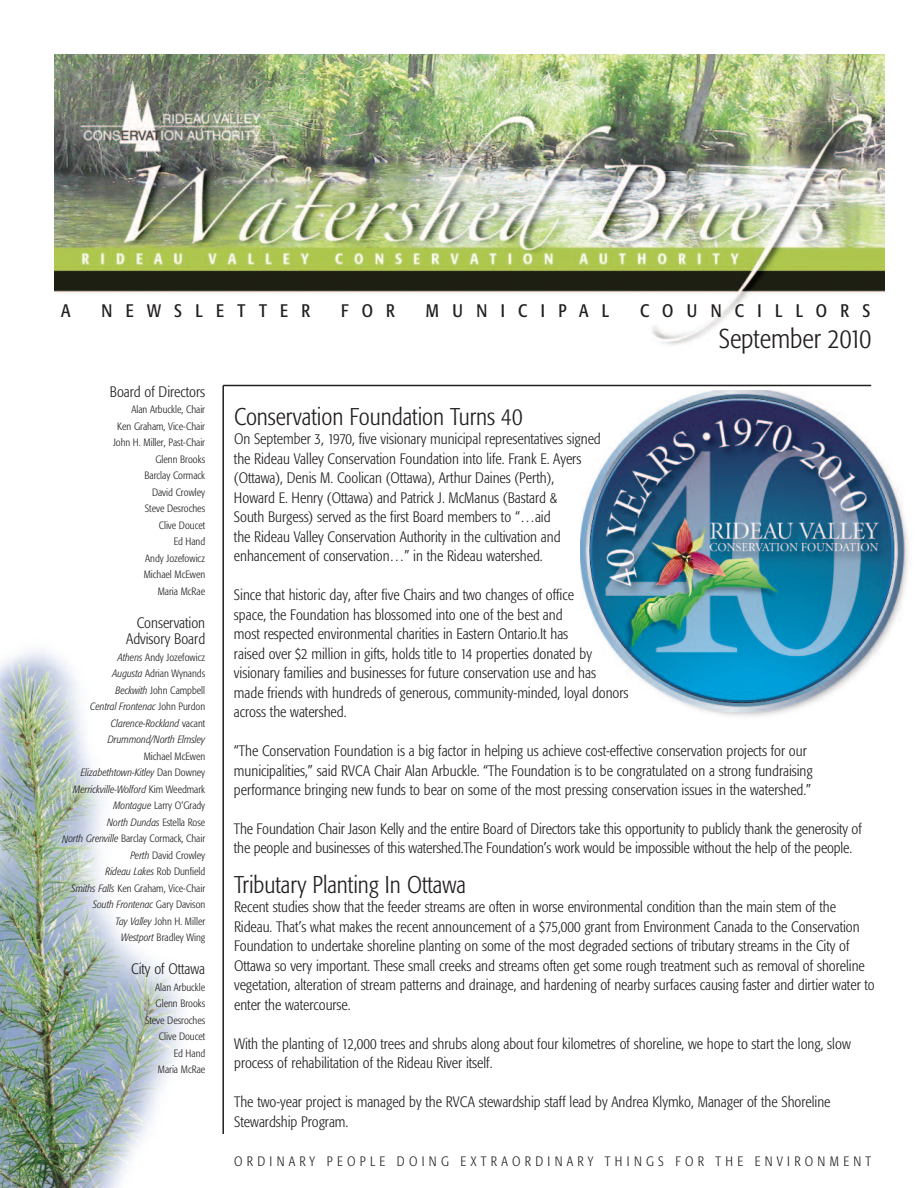
<style>
.page{position:relative;width:918px;height:1188px;background:#fff}
.page>*{position:absolute;margin:0;border:0;box-sizing:border-box;transform-origin:0 0}
.t1{font:300 condensed 27px "Formata";color:#231f20}
.t2{font:300 condensed 24px "Formata";color:#231f20}
.t3{font:condensed 18px "Formata";letter-spacing:.74em;color:#231f20}
.t4{font:300 condensed 15px/19.5px "Formata";color:#231f20}
.t5{font:300 condensed 13.5px "Formata";letter-spacing:.315em;color:#231f20}
.t6{font:300 condensed 10.5px/16.5px "Formata";color:#231f20;text-align:right}
.t7{font:italic 300 condensed 10.5px/16.5px "Formata";color:#231f20;text-align:right}
.s1{font-style:normal}
.s2{font-style:italic}
</style>
<div class="page">
<img style="left:580px;top:390px;width:329px;height:327px">
<img style="left:0;top:650px;width:184px;height:538px">
<img style="left:54px;top:54px;width:830px;height:291px">
<hr style="left:223px;top:385px;width:648px;height:1px;background:#231f20">
<hr style="left:222px;top:386px;width:2px;height:748px;background:#231f20">
<p class="t3" style="left:61px;top:303px;width:11px">A</p>
<p class="t3" style="left:101px;top:303px;width:210px">NEWSLETTER</p>
<p class="t3" style="left:341px;top:303px;width:55px">FOR</p>
<p class="t3" style="left:426px;top:303px;width:185px">MUNICIPAL</p>
<p class="t3" style="left:640px;top:303px;width:232px">COUNCILLORS</p>
<h1 class="t1" style="left:719px;top:328px;width:154px">September 2010</h1>
<p class="t4" style="left:110px;top:383px;width:97px">Board of Directors</p>
<p class="t6" style="left:113px;top:402px;width:94px">Alan Arbuckle, Chair<br>Ken Graham, Vice-Chair<br>John H. Miller, Past-Chair<br>Glenn Brooks<br>Barclay Cormack<br>David Crowley<br>Steve Desroches<br>Clive Doucet<br>Ed Hand<br>Andy Jozefowicz<br>Michael McEwen<br>Maria McRae</p>
<p class="t4" style="left:126px;top:616px;width:81px;line-height:16.5px;text-align:right">Conservation<br>Advisory Board</p>
<p class="t7" style="left:90px;top:650px;width:116px">Athens <span class="s1">Andy Jozefowicz<br></span>Augusta <span class="s1">Adrian Wynands<br></span>Beckwith <span class="s1">John Campbell<br></span>Central Frontenac <span class="s1">John Purdon<br></span>Clarence-Rockland <span class="s1">vacant<br></span>Drummond/North Elmsley</p>
<p class="t6" style="left:62px;top:749px;width:144px">Michael McEwen<br><span class="s2">Elizabethtown-Kitley</span> Dan Downey<br><span class="s2">Merrickville-Wolford</span> Kim Weedmark<br><span class="s2">Montague</span> Larry O’Grady<br><span class="s2">North Dundas</span> Estella Rose<br><span class="s2">North Grenville</span> Barclay Cormack, Chair<br><span class="s2">Perth</span> David Crowley<br><span class="s2">Rideau Lakes</span> Rob Dunfield<br><span class="s2">Smiths Falls</span> Ken Graham, Vice-Chair<br><span class="s2">South Frontenac</span> Gary Davison<br><span class="s2">Tay Valley</span> John H. Miller<br><span class="s2">Westport</span> Bradley Wing</p>
<p class="t4" style="left:131px;top:961px;width:76px">City of Ottawa</p>
<p class="t6" style="left:145px;top:980px;width:62px">Alan Arbuckle<br>Glenn Brooks<br>Steve Desroches<br>Clive Doucet<br>Ed Hand<br>Maria McRae</p>
<h2 class="t2" style="left:234px;top:407px;width:290px">Conservation Foundation Turns 40</h2>
<p class="t4" style="left:234px;top:430px;width:368px">On September 3, 1970, five visionary municipal representatives signed the Rideau Valley Conservation Foundation into life. Frank E. Ayers (Ottawa), Denis M. Coolican (Ottawa), Arthur Daines (Perth),<br>Howard E. Henry (Ottawa) and Patrick J. McManus (Bastard &amp;<br>South Burgess) served as the first Board members to “…aid<br>the Rideau Valley Conservation Authority in the cultivation and enhancement of conservation…” in the Rideau watershed.</p>
<p class="t4" style="left:234px;top:586px;width:396px">Since that historic day, after five Chairs and two changes of office<br>space, the Foundation has blossomed into one of the best and<br>most respected environmental charities in Eastern Ontario.It has<br>raised over $2 million in gifts, holds title to 14 properties donated by visionary families and businesses for future conservation use and has made friends with hundreds of generous, community-minded, loyal donors across the watershed.</p>
<p class="t4" style="left:234px;top:742px;width:580px">“The Conservation Foundation is a big factor in helping us achieve cost-effective conservation projects for our municipalities,” said RVCA Chair Alan Arbuckle. “The Foundation is to be congratulated on a strong fundraising performance bringing new funds to bear on some of the most pressing conservation issues in the watershed.”</p>
<p class="t4" style="left:234px;top:820px;width:629px">The Foundation Chair Jason Kelly and the entire Board of Directors take this opportunity to publicly thank the generosity of the people and businesses of this watershed.The Foundation’s work would be impossible without the help of the people.</p>
<h2 class="t2" style="left:234px;top:875px;width:233px">Tributary Planting In Ottawa</h2>
<p class="t4" style="left:234px;top:898px;width:642px">Recent studies show that the feeder streams are often in worse environmental condition than the main stem of the Rideau. That’s what makes the recent announcement of a $75,000 grant from Environment Canada to the Conservation Foundation to undertake shoreline planting on some of the most degraded sections of tributary streams in the City of Ottawa so very important. These small creeks and streams often get some rough treatment such as removal of shoreline vegetation, alteration of stream patterns and drainage, and hardening of nearby surfaces causing faster and dirtier water to enter the watercourse.</p>
<p class="t4" style="left:234px;top:1035px;width:618px">With the planting of 12,000 trees and shrubs along about four kilometres of shoreline, we hope to start the long, slow process of rehabilitation of the Rideau River itself.</p>
<p class="t4" style="left:234px;top:1093px;width:598px">The two-year project is managed by the RVCA stewardship staff lead by Andrea Klymko, Manager of the Shoreline<br>Stewardship Program.</p>
<p class="t5" style="left:234px;top:1155px;width:639px">ORDINARY PEOPLE DOING EXTRAORDINARY THINGS FOR THE ENVIRONMENT</p>
</div>
